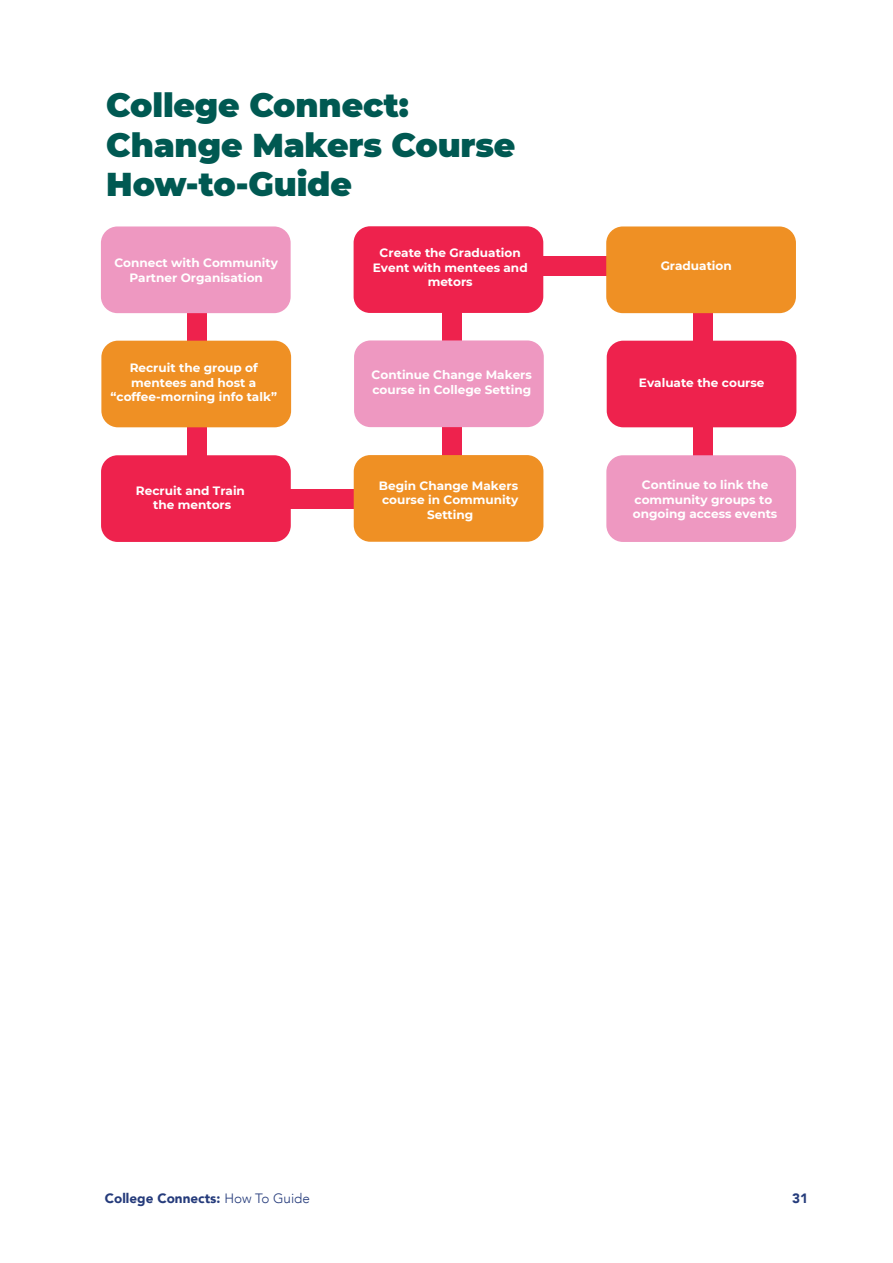
<style>
.page{position:relative;width:893px;height:1263px;background:#fff}
.page>*{position:absolute;margin:0;border:0;box-sizing:border-box;transform-origin:0 0}
.t1{font:900 33px/39.6px "Montserrat";letter-spacing:-.005em;color:#005952}
.t2{font:900 13.5px "Avenir";color:#253b7b}
.t3{font:900 13.5px "Avenir";color:#253c7b}
.t4{font:700 12px/14.5px "Montserrat";color:#fff;text-align:center}
.s1{font-weight:300}
</style>
<div class="page">
<div style="left:693px;top:293px;width:20px;height:205px;background:#ee224d"></div>
<div style="left:526px;top:256px;width:205px;height:19px;background:#ee224d"></div>
<div style="left:442px;top:276px;width:19px;height:205px;background:#ee224d"></div>
<div style="left:205px;top:489px;width:204px;height:19px;background:#ee224d"></div>
<div style="left:188px;top:290px;width:19px;height:205px;background:#ee224d"></div>
<div style="left:101px;top:226px;width:190px;height:87px;background:#ee98c1;border-radius:17px"></div>
<div style="left:101px;top:341px;width:190px;height:86px;background:#ef9024;border-radius:17px"></div>
<div style="left:101px;top:455px;width:190px;height:87px;background:#ee224d;border-radius:17px"></div>
<div style="left:354px;top:226px;width:189px;height:87px;background:#ee224d;border-radius:17px"></div>
<div style="left:354px;top:340px;width:190px;height:87px;background:#ee98c1;border-radius:17px"></div>
<div style="left:354px;top:455px;width:189px;height:87px;background:#ef9024;border-radius:17px"></div>
<div style="left:606px;top:226px;width:190px;height:87px;background:#ef9024;border-radius:17px"></div>
<div style="left:607px;top:341px;width:189px;height:86px;background:#ee224d;border-radius:17px"></div>
<div style="left:606px;top:455px;width:190px;height:87px;background:#ee98c1;border-radius:17px"></div>
<h1 class="t1" style="left:106px;top:83px;width:411px">College Connect:<br>Change Makers Course<br>How-to-Guide</h1>
<p class="t4" style="left:114px;top:255px;width:165px">Connect with Community<br>Partner Organisation</p>
<p class="t4" style="left:373px;top:245px;width:156px">Create the Graduation<br>Event with mentees and metors</p>
<p class="t4" style="left:111px;top:360px;width:168px">Recruit the group of mentees and host a “coffee-morning info talk”</p>
<p class="t4" style="left:136px;top:483px;width:111px">Recruit and Train the mentors</p>
<p class="t4" style="left:372px;top:367px;width:162px;text-align:left">Continue Change Makers course in College Setting</p>
<p class="t4" style="left:379px;top:478px;width:141px">Begin Change Makers course in Community<br>Setting</p>
<p class="t4" style="left:661px;top:258px;width:73px">Graduation</p>
<p class="t4" style="left:639px;top:375px;width:127px">Evaluate the course</p>
<p class="t4" style="left:633px;top:477px;width:146px">Continue to link the community groups to ongoing access events</p>
<p class="t2" style="left:105px;top:1187px;width:207px">College Connects: <span class="s1">How To Guide</span></p>
<p class="t3" style="left:792px;top:1187px;width:17px">31</p>
</div>
